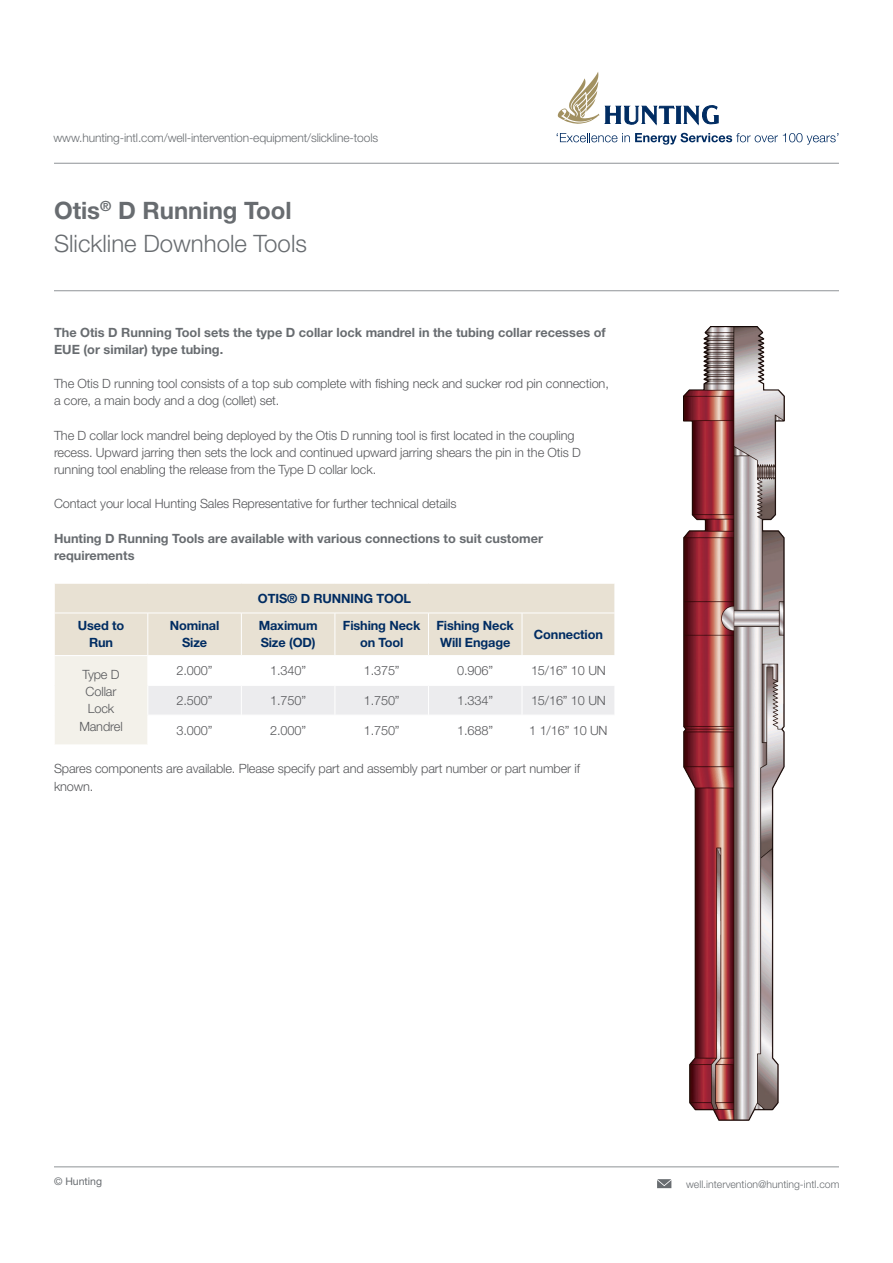
<style>
.page{position:relative;width:893px;height:1263px;background:#fff}
.page>*{position:absolute;margin:0;border:0;box-sizing:border-box;transform-origin:0 0}
.Product_Description{font:300 24px "Helvetica Neue LT Std";color:#686c70}
.Product{font:700 24px "Helvetica Neue LT Std";color:#686c70}
.Body_Copy{font:300 12.75px/17.2px "Helvetica Neue LT Std";letter-spacing:-.01em;color:#56575a}
.Bold_Paragraph{font:700 12.75px/17.2px "Helvetica Neue LT Std";color:#686c70}
.Table_Body_Copy{font:300 12.75px/17.2px "Helvetica Neue LT Std";letter-spacing:-.01em;color:#56575a;text-align:center}
.Table_Heading{font:700 12.75px/17.2px "Helvetica Neue LT Std";letter-spacing:-.01em;color:#002c62;text-align:center}
.t1{font:300 12px "Helvetica Neue LT Std";letter-spacing:-.01em;color:#686c70}
.t2{font:300 10.5px "Helvetica Neue LT Std";color:#686c70}
.t3{font:10.5px "Helvetica Neue LT Std";color:#686c70}
</style>
<div class="page">
<img style="left:683px;top:326px;width:102px;height:794px">
<hr style="left:54px;top:163px;width:785px;height:1px;background:#8f9397">
<svg style="left:558px;top:72px;width:41px;height:52px"></svg>
<svg style="left:605px;top:105px;width:113px;height:20px"></svg>
<svg style="left:557px;top:133px;width:281px;height:12px"></svg>
<hr style="left:54px;top:290px;width:785px;height:1px;background:#8f9397">
<hr style="left:54px;top:1166px;width:785px;height:1px;background:#8f9397">
<svg style="left:657px;top:1179px;width:14px;height:9px"></svg>
<div style="left:54px;top:656px;width:94px;height:89px;background:#f3f1ea"></div>
<svg style="left:54px;top:583px;width:561px;height:132px"></svg>
<hr style="left:54px;top:715px;width:1px;height:30px;background:#fff">
<p class="t1" style="left:54px;top:131px;width:326px">www.hunting-intl.com/well-intervention-equipment/slickline-tools</p>
<p class="Product" style="left:54px;top:196px;width:239px">Otis<sup>®</sup> D Running Tool</p>
<p class="Product_Description" style="left:54px;top:229px;width:254px">Slickline Downhole Tools</p>
<p class="Bold_Paragraph" style="left:54px;top:323px;width:553px">The Otis D Running Tool sets the type D collar lock mandrel in the tubing collar recesses of<br>EUE (or similar) type tubing.</p>
<p class="Body_Copy" style="left:54px;top:375px;width:556px">The Otis D running tool consists of a top sub complete with fishing neck and sucker rod pin connection, a core, a main body and a dog (collet) set.</p>
<p class="Body_Copy" style="left:54px;top:426px;width:528px">The D collar lock mandrel being deployed by the Otis D running tool is first located in the coupling recess. Upward jarring then sets the lock and continued upward jarring shears the pin in the Otis D running tool enabling the release from the Type D collar lock.</p>
<p class="Body_Copy" style="left:54px;top:495px;width:404px">Contact your local Hunting Sales Representative for further technical details</p>
<p class="Bold_Paragraph" style="left:54px;top:529px;width:490px">Hunting D Running Tools are available with various connections to suit customer requirements</p>
<p class="Table_Heading" style="left:258px;top:589px;width:155px">OTIS® D RUNNING TOOL</p>
<p class="Table_Heading" style="left:78px;top:617px;width:48px">Used to<br>Run</p>
<p class="Table_Heading" style="left:170px;top:617px;width:51px">Nominal<br>Size</p>
<p class="Table_Heading" style="left:259px;top:617px;width:60px;text-align:left">Maximum<br>Size (OD)</p>
<p class="Table_Heading" style="left:343px;top:617px;width:79px">Fishing Neck on Tool</p>
<p class="Table_Heading" style="left:436px;top:617px;width:79px;text-align:left">Fishing Neck<br>Will Engage</p>
<p class="Table_Heading" style="left:534px;top:625px;width:70px">Connection</p>
<p class="Table_Body_Copy" style="left:79px;top:665px;width:45px">Type D<br>Collar<br>Lock<br>Mandrel</p>
<p class="Table_Body_Copy" style="left:177px;top:662px;width:37px">2.000”</p>
<p class="Table_Body_Copy" style="left:270px;top:662px;width:37px">1.340”</p>
<p class="Table_Body_Copy" style="left:364px;top:662px;width:37px">1.375”</p>
<p class="Table_Body_Copy" style="left:457px;top:662px;width:37px">0.906”</p>
<p class="Table_Body_Copy" style="left:531px;top:662px;width:76px">15/16” 10 UN</p>
<p class="Table_Body_Copy" style="left:177px;top:691px;width:37px">2.500”</p>
<p class="Table_Body_Copy" style="left:270px;top:691px;width:37px">1.750”</p>
<p class="Table_Body_Copy" style="left:364px;top:691px;width:37px">1.750”</p>
<p class="Table_Body_Copy" style="left:457px;top:691px;width:37px">1.334”</p>
<p class="Table_Body_Copy" style="left:531px;top:691px;width:76px">15/16” 10 UN</p>
<p class="Table_Body_Copy" style="left:177px;top:721px;width:37px">3.000”</p>
<p class="Table_Body_Copy" style="left:270px;top:721px;width:37px">2.000”</p>
<p class="Table_Body_Copy" style="left:364px;top:721px;width:37px">1.750”</p>
<p class="Table_Body_Copy" style="left:457px;top:721px;width:37px">1.688”</p>
<p class="Table_Body_Copy" style="left:529px;top:721px;width:80px">1 1/16” 10 UN</p>
<p class="Body_Copy" style="left:54px;top:760px;width:528px">Spares components are available. Please specify part and assembly part number or part number if known.</p>
<p class="t3" style="left:54px;top:1174px;width:50px">© Hunting</p>
<p class="t2" style="left:686px;top:1177px;width:155px">well.intervention@hunting-intl.com</p>
</div>
